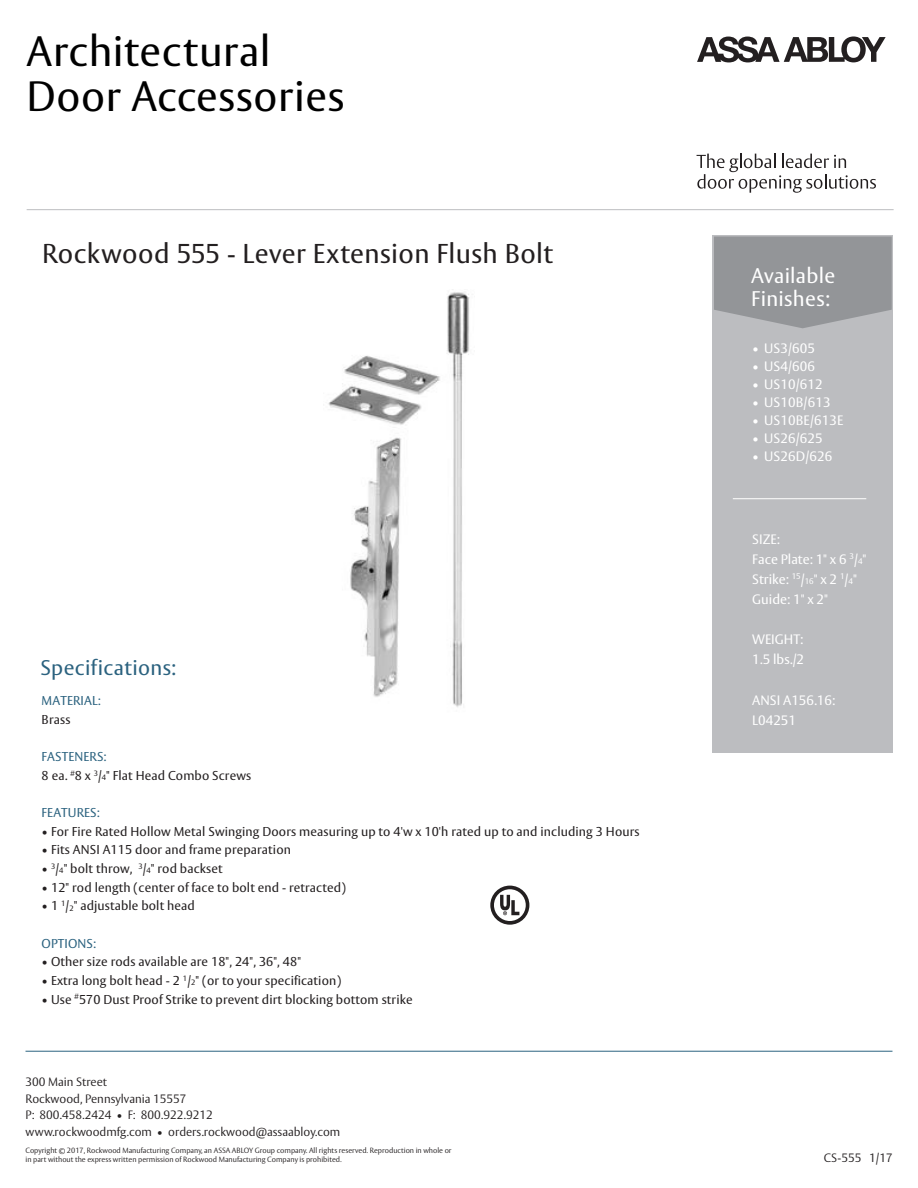
<style>
.page{position:relative;width:918px;height:1188px;background:#fff}
.page>*{position:absolute;margin:0;border:0;box-sizing:border-box;transform-origin:0 0}
.t1{font:42px/45.8px "ASSA Vesta";letter-spacing:.015em;color:#000}
.t2{font:27px "ASSA Vesta";letter-spacing:.015em;color:#231f20}
.t3{font:21px/22.5px "ASSA Vesta";letter-spacing:.015em;color:#fff}
.t4{font:21px "ASSA Vesta";letter-spacing:.015em;color:#2b627f}
.t5{font:13.5px/20.1px "ASSA Vesta";letter-spacing:.005em;color:#fff}
.t6{font:12.75px/18.6px "ASSA Vesta";letter-spacing:.01em;color:#231f20}
.t7{font:12.75px "ASSA Vesta";letter-spacing:.01em;color:#2b627f}
.t8{font:300 12px/16.5px "ASSA Vesta";color:#231f20}
.t9{font:300 7.5px/9px "ASSA Vesta";color:#231f20}
.s1{color:#2b627f}
.s2{font-size:7.65px}
.s3{font-size:8.1px}
</style>
<div class="page">
<img style="left:328px;top:289px;width:142px;height:418px">
<svg style="left:697px;top:36px;width:189px;height:26px"></svg>
<svg style="left:697px;top:154px;width:179px;height:39px"></svg>
<hr style="left:27px;top:209px;width:867px;height:1px;background:#bcbdc0">
<div style="left:713px;top:235px;width:180px;height:518px;background:#bcbdc0"></div>
<svg style="left:714px;top:237px;width:178px;height:91px;background:#97989b"></svg>
<hr style="left:26px;top:1051px;width:866px;height:1px;background:#2b627f">
<hr style="left:733px;top:498px;width:133px;height:1px;background:#fff">
<svg style="left:490px;top:886px;width:39px;height:39px"></svg>
<h1 class="t1" style="left:27px;top:30px;width:319px">Architectural<br>Door Accessories</h1>
<h2 class="t2" style="left:42px;top:237px;width:513px">Rockwood 555 - Lever Extension Flush Bolt</h2>
<h3 class="t4" style="left:41px;top:654px;width:137px">Specifications:</h3>
<p class="t7" style="left:42px;top:693px;width:61px">MATERIAL:</p>
<p class="t6" style="left:42px;top:711px;width:30px">Brass</p>
<p class="t6" style="left:42px;top:748px;width:211px"><span class="s1">FASTENERS:<br></span>8 ea. <sup>#</sup>8 x <sup>3</sup>/<span class="s2">4</span>" Flat Head Combo Screws</p>
<p class="t7" style="left:42px;top:805px;width:60px">FEATURES:</p>
<p class="t6" style="left:42px;top:823px;width:599px">• For Fire Rated Hollow Metal Swinging Doors measuring up to 4'w x 10'h rated up to and including 3 Hours</p>
<p class="t6" style="left:42px;top:841px;width:251px">• Fits ANSI A115 door and frame preparation</p>
<p class="t6" style="left:42px;top:860px;width:183px">• <sup>3</sup>/<span class="s2">4</span>" bolt throw, <sup>3</sup>/<span class="s2">4</span>" rod backset</p>
<p class="t6" style="left:42px;top:879px;width:306px">• 12" rod length (center of face to bolt end - retracted)</p>
<p class="t6" style="left:42px;top:897px;width:155px">• 1 <sup>1</sup>/<span class="s2">2</span>" adjustable bolt head</p>
<p class="t7" style="left:42px;top:936px;width:56px">OPTIONS:</p>
<p class="t6" style="left:42px;top:953px;width:261px">• Other size rods available are 18", 24", 36", 48"</p>
<p class="t6" style="left:42px;top:972px;width:301px">• Extra long bolt head - 2 <sup>1</sup>/<span class="s2">2</span>" (or to your specification)</p>
<p class="t6" style="left:42px;top:990px;width:372px">• Use <sup>#</sup>570 Dust Proof Strike to prevent dirt blocking bottom strike</p>
<h3 class="t3" style="left:751px;top:265px;width:86px">Available<br>Finishes:</h3>
<p class="t5" style="left:752px;top:339px;width:64px">• US3/605</p>
<p class="t5" style="left:752px;top:357px;width:64px">• US4/606</p>
<p class="t5" style="left:752px;top:374px;width:72px">• US10/612</p>
<p class="t5" style="left:752px;top:392px;width:80px">• US10B/613</p>
<p class="t5" style="left:752px;top:410px;width:93px">• US10BE/613E</p>
<p class="t5" style="left:752px;top:428px;width:72px">• US26/625</p>
<p class="t5" style="left:752px;top:446px;width:82px">• US26D/626</p>
<p class="t5" style="left:752px;top:529px;width:116px">SIZE:<br>Face Plate: 1" x 6 <sup>3</sup>/<span class="s3">4</span>"<br>Strike: <sup>15</sup>/<span class="s3">16</span>" x 2 <sup>1</sup>/<span class="s3">4</span>"<br>Guide: 1" x 2"</p>
<p class="t5" style="left:752px;top:630px;width:53px">WEIGHT:<br>1.5 lbs./2</p>
<p class="t5" style="left:752px;top:691px;width:84px">ANSI A156.16:<br>L04251</p>
<p class="t8" style="left:26px;top:1074px;width:316px">300 Main Street<br>Rockwood, Pennsylvania 15557<br>P: 800.458.2424 • F: 800.922.9212 www.rockwoodmfg.com • orders.rockwood@assaabloy.com</p>
<p class="t9" style="left:26px;top:1147px;width:428px">Copyright © 2017, Rockwood Manufacturing Company, an ASSA ABLOY Group company. All rights reserved. Reproduction in whole or in part without the express written permission of Rockwood Manufacturing Company is prohibited.</p>
<p class="t8" style="left:824px;top:1151px;width:70px">CS-555 1/17</p>
</div>
